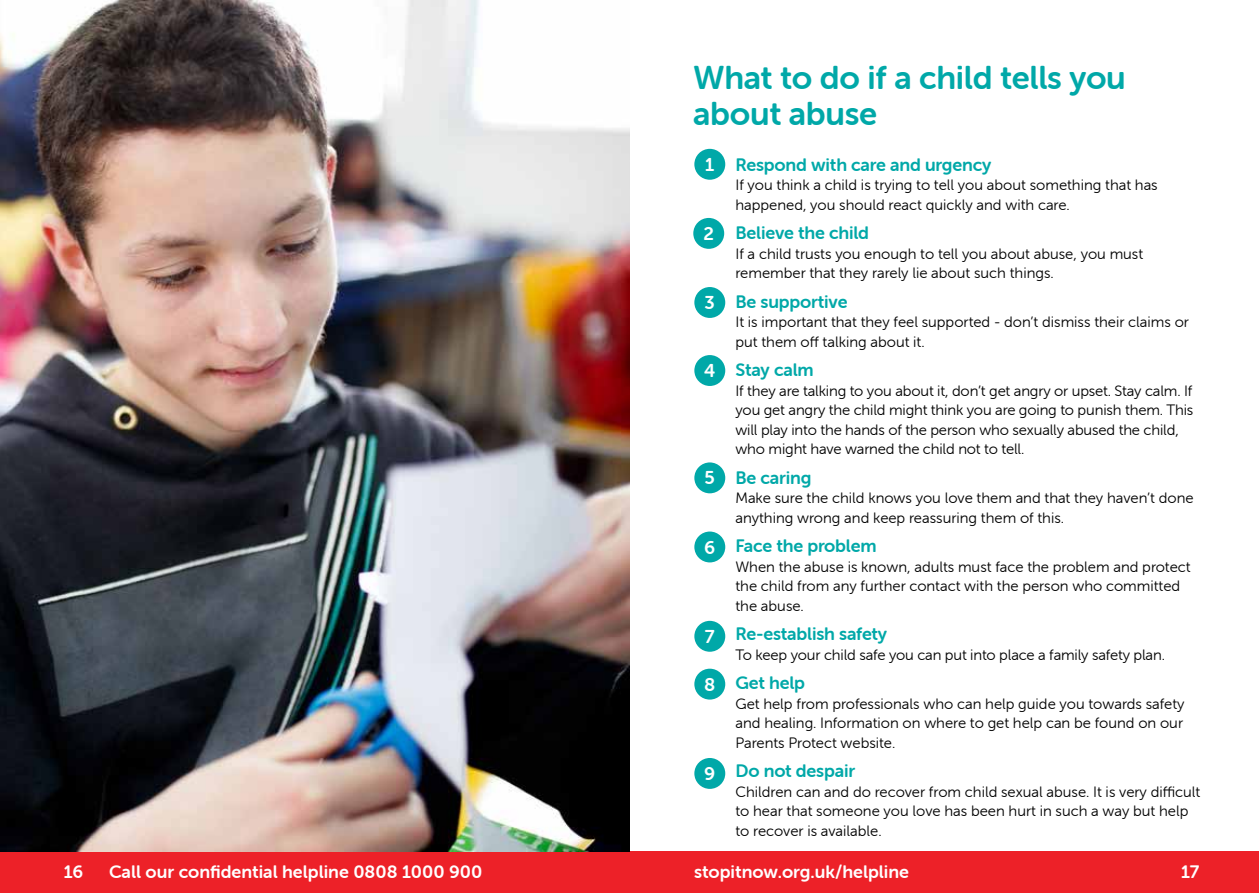
<style>
.page{position:relative;width:1259px;height:893px;background:#fff}
.page>*{position:absolute;margin:0;border:0;box-sizing:border-box;transform-origin:0 0}
.t1{font:33px/36px "Museo Sans Rounded 700";letter-spacing:-.01em;color:#00a8a8}
.t2{font:18.6px "Museo Sans Rounded 700";color:#fff}
.t3{font:18px "Museo Sans Rounded 700";letter-spacing:-.01em;color:#00a8a8}
.t4{font:18px "Museo Sans Rounded 700";color:#fff}
.t5{font:15px/19.5px "Museo Sans Rounded 300";color:#000}
</style>
<div class="page">
<div style="left:0;top:852px;width:1259px;height:41px;background:#ed2128"></div>
<div style="left:694px;top:149px;width:31px;height:31px;background:#00a8a8;border-radius:50%"></div>
<div style="left:693px;top:218px;width:31px;height:31px;background:#00a8a8;border-radius:50%"></div>
<div style="left:694px;top:287px;width:31px;height:31px;background:#00a8a8;border-radius:50%"></div>
<div style="left:694px;top:355px;width:31px;height:31px;background:#00a8a8;border-radius:50%"></div>
<div style="left:694px;top:462px;width:31px;height:31px;background:#00a8a8;border-radius:50%"></div>
<div style="left:694px;top:531px;width:31px;height:31px;background:#00a8a8;border-radius:50%"></div>
<div style="left:694px;top:621px;width:31px;height:31px;background:#00a8a8;border-radius:50%"></div>
<div style="left:694px;top:669px;width:31px;height:31px;background:#00a8a8;border-radius:50%"></div>
<div style="left:694px;top:758px;width:31px;height:31px;background:#00a8a8;border-radius:50%"></div>
<img style="left:0;top:0;width:629px;height:852px">
<h1 class="t1" style="left:693px;top:59px;width:434px">What to do if a child tells you about abuse</h1>
<p class="t3" style="left:735px;top:155px;width:257px">Respond with care and urgency</p>
<p class="t5" style="left:735px;top:176px;width:424px">If you think a child is trying to tell you about something that has happened, you should react quickly and with care.</p>
<p class="t3" style="left:735px;top:223px;width:135px">Believe the child</p>
<p class="t5" style="left:735px;top:244px;width:409px">If a child trusts you enough to tell you about abuse, you must remember that they rarely lie about such things.</p>
<p class="t3" style="left:735px;top:292px;width:114px">Be supportive</p>
<p class="t5" style="left:735px;top:313px;width:455px">It is important that they feel supported - don’t dismiss their claims or put them off talking about it.</p>
<p class="t3" style="left:735px;top:360px;width:80px">Stay calm</p>
<p class="t5" style="left:735px;top:381px;width:459px">If they are talking to you about it, don’t get angry or upset. Stay calm. If you get angry the child might think you are going to punish them. This will play into the hands of the person who sexually abused the child, who might have warned the child not to tell.</p>
<p class="t3" style="left:735px;top:468px;width:77px">Be caring</p>
<p class="t5" style="left:735px;top:489px;width:460px">Make sure the child knows you love them and that they haven’t done anything wrong and keep reassuring them of this.</p>
<p class="t3" style="left:735px;top:536px;width:143px">Face the problem</p>
<p class="t5" style="left:735px;top:557px;width:457px">When the abuse is known, adults must face the problem and protect the child from any further contact with the person who committed the abuse.</p>
<p class="t3" style="left:735px;top:624px;width:153px">Re-establish safety</p>
<p class="t5" style="left:735px;top:645px;width:431px">To keep your child safe you can put into place a family safety plan.</p>
<p class="t3" style="left:735px;top:673px;width:71px">Get help</p>
<p class="t5" style="left:735px;top:694px;width:450px;text-align:justify">Get help from professionals who can help guide you towards safety and healing. Information on where to get help can be found on our Parents Protect website.</p>
<p class="t3" style="left:735px;top:761px;width:121px">Do not despair</p>
<p class="t5" style="left:735px;top:782px;width:466px">Children can and do recover from child sexual abuse. It is very difficult to hear that someone you love has been hurt in such a way but help to recover is available.</p>
<p class="t2" style="left:705px;top:154px;width:11px">1</p>
<p class="t2" style="left:703px;top:223px;width:12px">2</p>
<p class="t2" style="left:704px;top:292px;width:12px">3</p>
<p class="t2" style="left:704px;top:360px;width:13px">4</p>
<p class="t2" style="left:704px;top:468px;width:12px">5</p>
<p class="t2" style="left:704px;top:537px;width:13px">6</p>
<p class="t2" style="left:705px;top:626px;width:11px">7</p>
<p class="t2" style="left:704px;top:674px;width:13px">8</p>
<p class="t2" style="left:704px;top:763px;width:13px">9</p>
<p class="t4" style="left:64px;top:862px;width:21px">16</p>
<p class="t4" style="left:109px;top:862px;width:375px">Call our confidential helpline 0808 1000 900</p>
<p class="t4" style="left:694px;top:862px;width:216px">stopitnow.org.uk/helpline</p>
<p class="t4" style="left:1181px;top:862px;width:20px">17</p>
</div>
